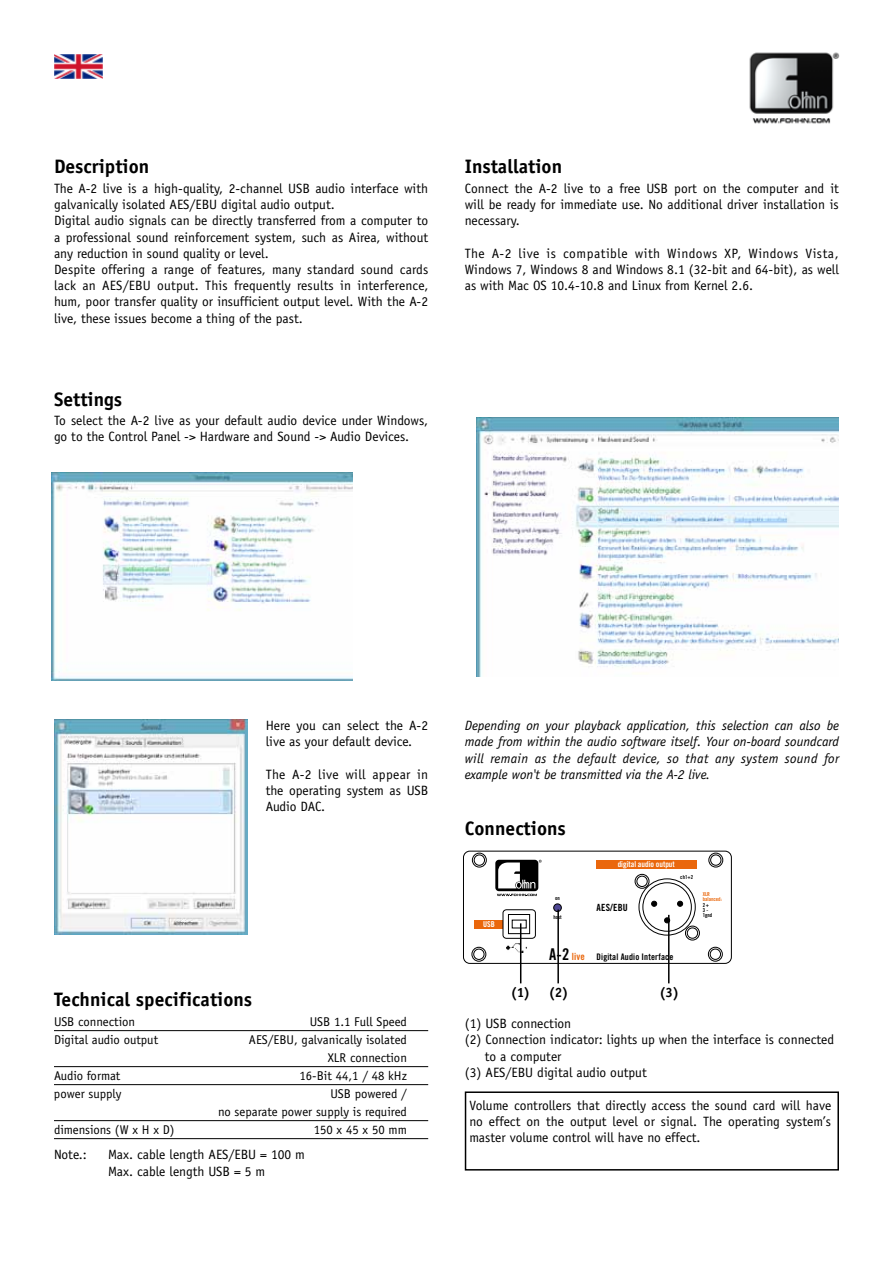
<style>
.page{position:relative;width:893px;height:1263px;background:#fff}
.page>*{position:absolute;margin:0;border:0;box-sizing:border-box;transform-origin:0 0}
.t1{font:700 19.5px "Officina Sans";color:#000}
.t2{font:16.2px "Trade Gothic Bold Cond Twenty";color:#000}
.t3{font:13.5px/16.2px "Officina Sans";color:#000}
.t4{font:italic 13.5px/16.2px "Officina Sans";color:#000;text-align:justify}
.t5{font:700 13.5px "Officina Sans";color:#000}
.t6{font:12.75px/18px "Officina Sans";color:#000;text-align:right}
.t7{font:12.75px "Officina Sans";letter-spacing:-.02em;color:#000}
.t8{font:9.9px "Trade Gothic Bold Cond Twenty";letter-spacing:.015em;color:#000}
.t9{font:9.9px "Trade Gothic Bold Cond Twenty";color:#ea670c}
.t10{font:9px "Trade Gothic Bold Cond Twenty";letter-spacing:.015em;color:#000}
.t11{font:8.1px "Trade Gothic Bold Cond Twenty";color:#fff}
.t12{font:5.4px/5.4px "Trade Gothic Bold Cond Twenty";color:#000}
.t13{font:5.4px/5.4px "Trade Gothic Bold Cond Twenty";color:#ea670c}
</style>
<div class="page">
<img style="left:54px;top:54px;width:49px;height:25px">
<img style="left:749px;top:52px;width:91px;height:72px">
<img style="left:476px;top:417px;width:363px;height:259px">
<img style="left:52px;top:473px;width:301px;height:208px">
<img style="left:54px;top:719px;width:193px;height:215px">
<hr style="left:54px;top:1030px;width:374px;height:1px;background:#000">
<hr style="left:54px;top:1066px;width:374px;height:1px;background:#000">
<hr style="left:54px;top:1084px;width:374px;height:1px;background:#000">
<hr style="left:54px;top:1120px;width:374px;height:1px;background:#000">
<hr style="left:54px;top:1138px;width:374px;height:1px;background:#000">
<div style="left:465px;top:1091px;width:374px;height:79px;border:2px solid #000"></div>
<div style="left:463px;top:851px;width:269px;height:113px;border:1px solid #000;border-radius:6px"></div>
<div style="left:710px;top:855px;width:11px;height:10px;border:1px solid #000;border-radius:50%"></div>
<div style="left:708px;top:853px;width:15px;height:14px;border:1px solid #000;border-radius:50%"></div>
<div style="left:474px;top:855px;width:11px;height:10px;border:1px solid #000;border-radius:50%"></div>
<div style="left:472px;top:853px;width:15px;height:14px;border:1px solid #000;border-radius:50%"></div>
<div style="left:710px;top:949px;width:11px;height:10px;border:1px solid #000;border-radius:50%"></div>
<div style="left:708px;top:947px;width:15px;height:15px;border:1px solid #000;border-radius:50%"></div>
<div style="left:473px;top:949px;width:11px;height:11px;border:1px solid #000;border-radius:50%"></div>
<div style="left:471px;top:947px;width:15px;height:15px;border:1px solid #000;border-radius:50%"></div>
<svg style="left:495px;top:860px;width:47px;height:36px"></svg>
<div style="left:638px;top:878px;width:58px;height:57px;border:1px solid #000;border-radius:50%"></div>
<div style="left:642px;top:882px;width:50px;height:50px;border:1px solid #000;border-radius:50%"></div>
<svg style="left:651px;top:901px;width:6px;height:5px"></svg>
<svg style="left:677px;top:901px;width:6px;height:5px"></svg>
<svg style="left:664px;top:917px;width:6px;height:6px"></svg>
<div style="left:637px;top:876px;width:10px;height:11px;border:1px solid #000;border-radius:50%"></div>
<div style="left:635px;top:874px;width:14px;height:15px;border:1px solid #000;border-radius:50%"></div>
<div style="left:687px;top:928px;width:11px;height:10px;border:1px solid #000;border-radius:50%"></div>
<div style="left:685px;top:926px;width:15px;height:14px;border:1px solid #000;border-radius:50%"></div>
<img style="left:507px;top:943px;width:20px;height:9px">
<div style="left:596px;top:860px;width:101px;height:8px;background:#ea670c"></div>
<div style="left:474px;top:920px;width:30px;height:8px;background:#ea670c"></div>
<svg style="left:503px;top:910px;width:32px;height:28px"></svg>
<div style="left:503px;top:909px;width:33px;height:30px;border:1px solid #000;border-radius:3px"></div>
<div style="left:508px;top:914px;width:22px;height:20px;border:1px solid #000"></div>
<div style="left:554px;top:904px;width:7px;height:7px;background:#4f4794;border-radius:50%"></div>
<div style="left:553px;top:903px;width:9px;height:9px;border:1px solid #000;border-radius:50%"></div>
<hr style="left:520px;top:923px;width:1px;height:60px;background:#000">
<hr style="left:557px;top:909px;width:2px;height:74px;background:#000">
<hr style="left:668px;top:915px;width:1px;height:68px;background:#000">
<h1 class="t1" style="left:54px;top:154px;width:97px">Description</h1>
<h1 class="t1" style="left:465px;top:154px;width:99px">Installation</h1>
<p class="t3" style="left:54px;top:180px;width:376px">The A-2 live is a high-quality, 2-channel USB audio interface with galvanically isolated AES/EBU digital audio output.<br>Digital audio signals can be directly transferred from a computer to a professional sound reinforcement system, such as Airea, without any reduction in sound quality or level.<br>Despite offering a range of features, many standard sound cards lack an AES/EBU output. This frequently results in interference, hum, poor transfer quality or insufficient output level. With the A-2 live, these issues become a thing of the past.</p>
<p class="t3" style="left:465px;top:180px;width:376px;text-align:justify">Connect the A-2 live to a free USB port on the computer and it will be ready for immediate use. No additional driver installation is necessary.</p>
<p class="t3" style="left:465px;top:245px;width:376px;text-align:justify">The A-2 live is compatible with Windows XP, Windows Vista, Windows 7, Windows 8 and Windows 8.1 (32-bit and 64-bit), as well as with Mac OS 10.4-10.8 and Linux from Kernel 2.6.</p>
<h1 class="t1" style="left:54px;top:387px;width:70px">Settings</h1>
<p class="t3" style="left:54px;top:412px;width:376px">To select the A-2 live as your default audio device under Windows, go to the Control Panel -&gt; Hardware and Sound -&gt; Audio Devices.</p>
<p class="t3" style="left:266px;top:717px;width:164px">Here you can select the A-2 live as your default device.</p>
<p class="t3" style="left:266px;top:766px;width:164px;text-align:justify">The A-2 live will appear in the operating system as USB Audio DAC.</p>
<h1 class="t1" style="left:54px;top:987px;width:200px">Technical specifications</h1>
<p class="t6" style="left:54px;top:1013px;width:83px">USB connection</p>
<p class="t6" style="left:310px;top:1013px;width:99px">USB 1.1 Full Speed</p>
<p class="t6" style="left:54px;top:1031px;width:106px">Digital audio output</p>
<p class="t6" style="left:249px;top:1031px;width:159px">AES/EBU, galvanically isolated<br>XLR connection</p>
<p class="t7" style="left:54px;top:1068px;width:68px">Audio format</p>
<p class="t6" style="left:300px;top:1067px;width:109px">16-Bit 44,1 / 48 kHz</p>
<p class="t6" style="left:54px;top:1085px;width:69px">power supply</p>
<p class="t6" style="left:218px;top:1085px;width:190px">USB powered /<br>no separate power supply is required</p>
<p class="t6" style="left:54px;top:1121px;width:122px">dimensions (W x H x D)</p>
<p class="t6" style="left:314px;top:1121px;width:95px">150 x 45 x 50 mm</p>
<p class="t3" style="left:54px;top:1147px;width:34px">Note.:</p>
<p class="t3" style="left:108px;top:1147px;width:199px">Max. cable length AES/EBU = 100 m<br>Max. cable length USB = 5 m</p>
<p class="t4" style="left:465px;top:718px;width:376px">Depending on your playback application, this selection can also be made from within the audio software itself. Your on-board soundcard will remain as the default device, so that any system sound for example won't be transmitted via the A-2 live.</p>
<h1 class="t1" style="left:465px;top:816px;width:103px">Connections</h1>
<p class="t11" style="left:618px;top:859px;width:59px">digital audio output</p>
<p class="t12" style="left:680px;top:874px;width:14px">ch1+2</p>
<p class="t11" style="left:483px;top:919px;width:13px">USB</p>
<p class="t13" style="left:703px;top:891px;width:21px">XLR balanced:</p>
<p class="t12" style="left:703px;top:902px;width:8px">2+<br>3 -</p>
<p class="t12" style="left:555px;top:896px;width:6px">on</p>
<p class="t8" style="left:596px;top:902px;width:33px">AES/EBU</p>
<p class="t12" style="left:553px;top:914px;width:10px">host</p>
<p class="t12" style="left:703px;top:913px;width:11px">1gnd</p>
<p class="t2" style="left:549px;top:944px;width:22px">A-2</p>
<p class="t9" style="left:572px;top:950px;width:15px">live</p>
<p class="t10" style="left:596px;top:951px;width:78px">Digital Audio Interface</p>
<p class="t5" style="left:511px;top:983px;width:59px">(1) (2)</p>
<p class="t5" style="left:659px;top:983px;width:21px">(3)</p>
<p class="t3" style="left:465px;top:1015px;width:108px">(1) USB connection</p>
<p class="t3" style="left:465px;top:1032px;width:371px">(2) Connection indicator: lights up when the interface is connected</p>
<p class="t3" style="left:485px;top:1048px;width:78px">to a computer</p>
<p class="t3" style="left:465px;top:1064px;width:184px">(3) AES/EBU digital audio output</p>
<p class="t3" style="left:469px;top:1097px;width:363px;text-align:justify">Volume controllers that directly access the sound card will have no effect on the output level or signal. The operating system’s master volume control will have no effect.</p>
</div>
